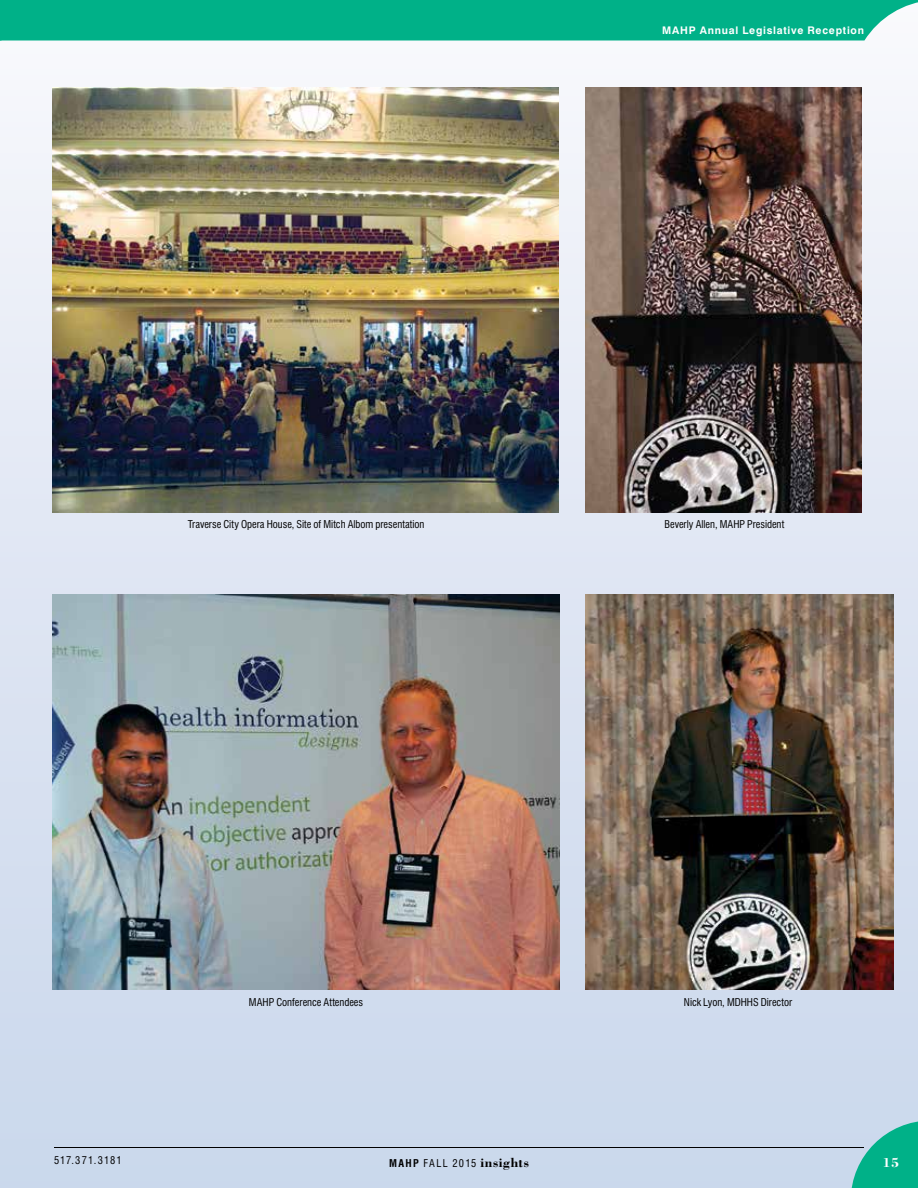
<style>
.page{position:relative;width:918px;height:1188px;background:#fff}
.page>*{position:absolute;margin:0;border:0;box-sizing:border-box;transform-origin:0 0}
.t1{font:700 13.5px "Bodoni";color:#fff}
.t2{font:condensed 10.5px "Swiss 721 BT";color:#000}
.t3{font:700 10.5px "Swiss 721 BT";letter-spacing:.07em;color:#fff}
.t4{font:condensed 10.5px "Swiss 721 BT";letter-spacing:.115em;color:#000}
.t5{font:condensed 10.5px "Swiss 721 BT";letter-spacing:.105em;color:#000}
.s1{font-weight:700}
.s2{font-family:"Bodoni";font-weight:700;font-stretch:normal;font-size:13.5px}
</style>
<div class="page">
<div style="left:0;top:0;width:918px;height:1188px;background:linear-gradient(to bottom,#f3f3f6,#c8d6eb)"></div>
<img style="left:53px;top:87px;width:505px;height:425px">
<img style="left:585px;top:87px;width:276px;height:425px">
<img style="left:585px;top:594px;width:308px;height:396px">
<img style="left:53px;top:594px;width:506px;height:396px">
<svg style="left:851px;top:1120px;width:67px;height:68px;background:#3dbda6"></svg>
<hr style="left:54px;top:1147px;width:810px;height:1px;background:#000">
<div style="left:0;top:0;width:918px;height:40px;background:#00b188"></div>
<p class="t2" style="left:188px;top:518px;width:238px">Traverse City Opera House, Site of Mitch Albom presentation</p>
<p class="t2" style="left:249px;top:996px;width:116px">MAHP Conference Attendees</p>
<p class="t3" style="left:662px;top:24px;width:203px">MAHP Annual Legislative Reception</p>
<p class="t2" style="left:665px;top:518px;width:121px">Beverly Allen, MAHP President</p>
<p class="t2" style="left:684px;top:996px;width:110px">Nick Lyon, MDHHS Director</p>
<p class="t5" style="left:54px;top:1154px;width:69px">517.371.3181</p>
<p class="t4" style="left:389px;top:1156px;width:141px"><span class="s1">MAHP</span> FALL 2015 <span class="s2">insights</span></p>
<p class="t1" style="left:883px;top:1154px;width:18px">15</p>
</div>
